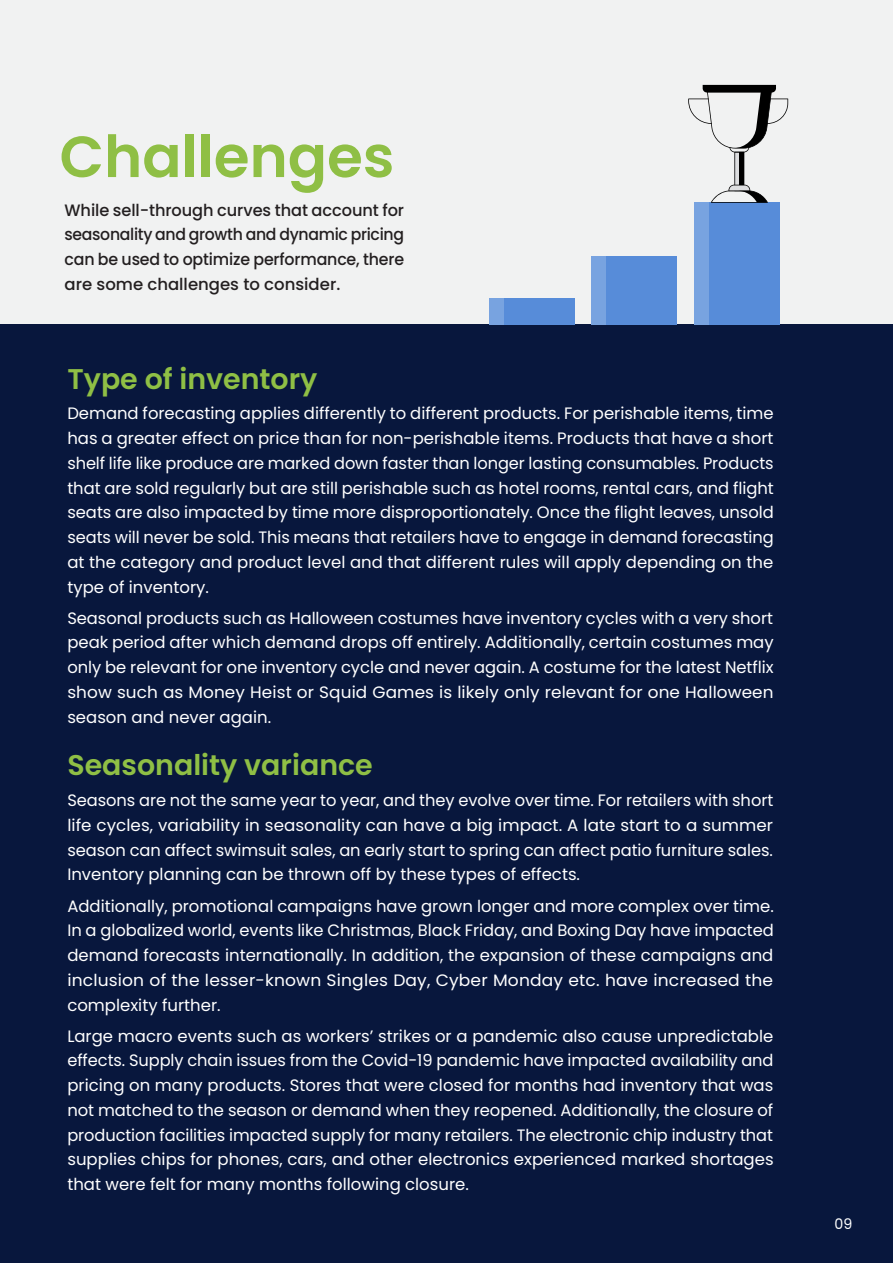
<style>
.page{position:relative;width:893px;height:1263px;background:#fff}
.page>*{position:absolute;margin:0;border:0;box-sizing:border-box;transform-origin:0 0}
.t1{font:600 57.9px "Poppins";color:#8fbf45}
.t2{font:600 28.5px "Poppins";color:#8fbf45}
.t3{font:16.5px/24.8px "Poppins";color:#fff;text-align:justify}
.t4{font:500 16.5px/24.8px "Poppins";color:#231f20;text-align:justify}
.t5{font:14.55px "Poppins";color:#fff}
</style>
<div class="page">
<div style="left:1px;top:0;width:892px;height:325px;background:#f1f2f2"></div>
<div style="left:0;top:325px;width:893px;height:938px;background:#08173d"></div>
<div style="left:694px;top:202px;width:85px;height:123px;background:#578cd9"></div>
<div style="left:694px;top:202px;width:14px;height:123px;background:#78a3e0"></div>
<div style="left:592px;top:256px;width:85px;height:69px;background:#578cd9"></div>
<div style="left:592px;top:256px;width:14px;height:69px;background:#78a3e0"></div>
<div style="left:489px;top:298px;width:86px;height:27px;background:#578cd9"></div>
<div style="left:489px;top:298px;width:14px;height:27px;background:#78a3e0"></div>
<svg style="left:688px;top:85px;width:100px;height:118px"></svg>
<p class="t1" style="left:60px;top:123px;width:336px">Challenges</p>
<p class="t4" style="left:65px;top:198px;width:341px">While sell-through curves that account for seasonality and growth and dynamic pricing can be used to optimize performance, there are some challenges to consider.</p>
<p class="t2" style="left:67px;top:362px;width:252px">Type of inventory</p>
<p class="t3" style="left:67px;top:401px;width:708px">Demand forecasting applies differently to different products. For perishable items, time has a greater effect on price than for non-perishable items. Products that have a short shelf life like produce are marked down faster than longer lasting consumables. Products that are sold regularly but are still perishable such as hotel rooms, rental cars, and flight seats are also impacted by time more disproportionately. Once the flight leaves, unsold seats will never be sold. This means that retailers have to engage in demand forecasting at the category and product level and that different rules will apply depending on the type of inventory.</p>
<p class="t3" style="left:67px;top:606px;width:708px">Seasonal products such as Halloween costumes have inventory cycles with a very short peak period after which demand drops off entirely. Additionally, certain costumes may only be relevant for one inventory cycle and never again A. costume for the latest Netflix show such as Money Heist or Squid Games is likely only relevant for one Halloween season and never again.</p>
<p class="t2" style="left:67px;top:749px;width:307px">Seasonality variance</p>
<p class="t3" style="left:67px;top:788px;width:707px">Seasons are not the same year to year, and they evolve over time. For retailers with short life cycles, variability in seasonality can have a big impact A. late start to a summer season can affect swimsuit sales, an early start to spring can affect patio furniture sales.<br>Inventory planning can be thrown off by these types of effects.</p>
<p class="t3" style="left:67px;top:893px;width:708px">Additionally, promotional campaigns have grown longer and more complex over time.<br>In a globalized world, events like Christmas, Black Friday, and Boxing Day have impacted demand forecasts internationally In. addition, the expansion of these campaigns and inclusion of the lesser-known Singles Day, Cyber Monday etc. have increased the complexity further.</p>
<p class="t3" style="left:67px;top:1024px;width:708px">Large macro events such as workers’ strikes or a pandemic also cause unpredictable effects. Supply chain issues from the Covid-19 pandemic have impacted availability and pricing on many products. Stores that were closed for months had inventory that was not matched to the season or demand when they reopened. Additionally, the closure of production facilities impacted supply for many retailers. The electronic chip industry that supplies chips for phones, cars, and other electronics experienced marked shortages that were felt for many months following closure.</p>
<p class="t5" style="left:834px;top:1215px;width:19px">09</p>
</div>
